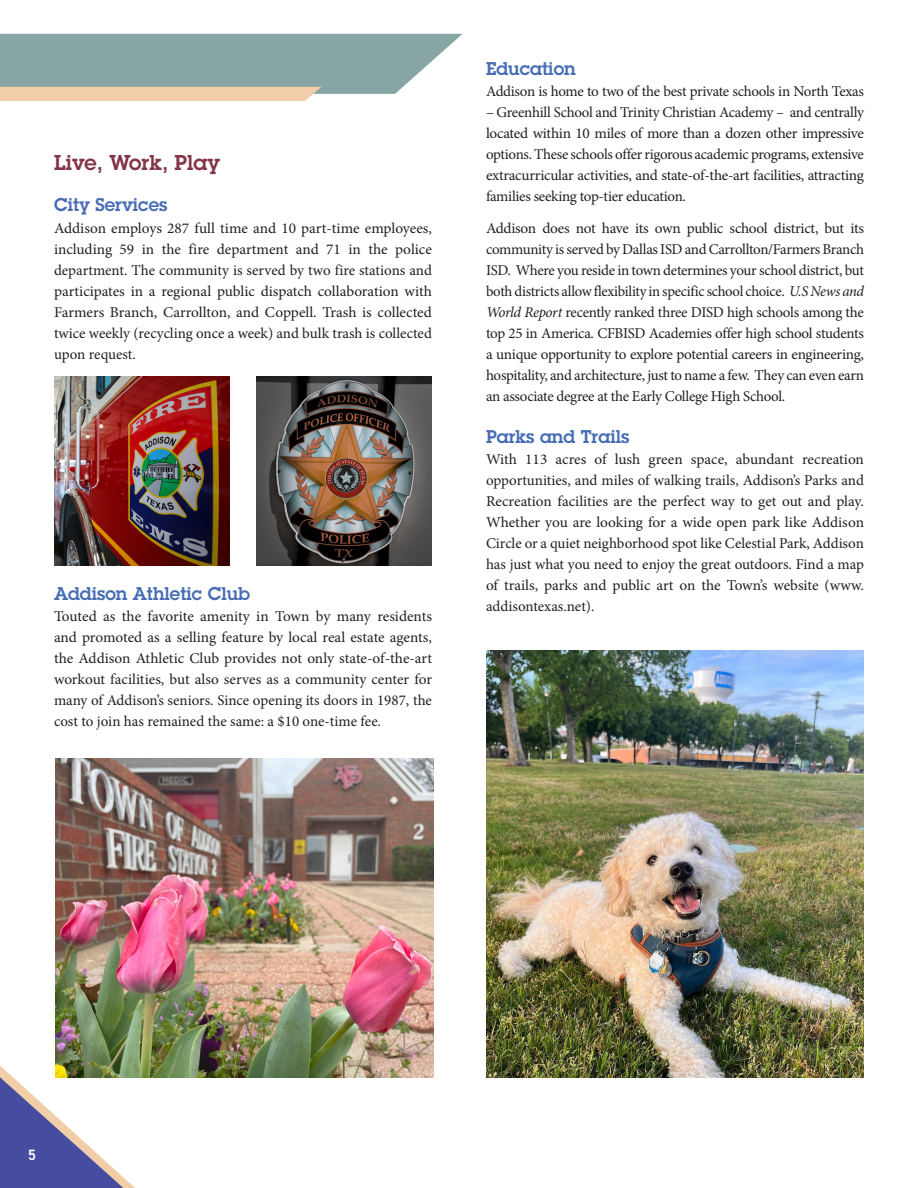
<style>
.page{position:relative;width:918px;height:1188px;background:#fff}
.page>*{position:absolute;margin:0;border:0;box-sizing:border-box;transform-origin:0 0}
.Section_Header{font:600 21px "Lubalin Graph Std";color:#843448}
.SubHeaders{font:600 18px "Lubalin Graph Std";color:#476cb4}
.Body_Copy{font:15px/21px "Minion Pro";letter-spacing:-.01em;color:#231f20;text-align:justify}
.t1{font:600 15px "DIN2014";color:#fff}
.s1{font-style:italic}
</style>
<div class="page">
<img style="left:54px;top:376px;width:176px;height:189px">
<img style="left:256px;top:376px;width:176px;height:190px">
<img style="left:486px;top:650px;width:378px;height:428px">
<img style="left:55px;top:758px;width:378px;height:320px">
<svg style="left:0;top:34px;width:462px;height:67px;background:#a1b3ad"></svg>
<svg style="left:0;top:1054px;width:150px;height:134px"></svg>
<p class="Section_Header" style="left:54px;top:148px;width:168px">Live, Work, Play</p>
<p class="SubHeaders" style="left:54px;top:192px;width:115px">City Services</p>
<p class="Body_Copy" style="left:54px;top:217px;width:380px">Addison employs 287 full time and 10 part-time employees, including 59 in the fire department and 71 in the police department. The community is served by two fire stations and participates in a regional public dispatch collaboration with Farmers Branch, Carrollton, and Coppell. Trash is collected twice weekly (recycling once a week) and bulk trash is collected upon request.</p>
<p class="SubHeaders" style="left:54px;top:582px;width:198px">Addison Athletic Club</p>
<p class="Body_Copy" style="left:54px;top:606px;width:380px">Touted as the favorite amenity in Town by many residents and promoted as a selling feature by local real estate agents, the Addison Athletic Club provides not only state-of-the-art workout facilities, but also serves as a community center for many of Addison’s seniors. Since opening its doors in 1987, the cost to join has remained the same: a $10 one-time fee.</p>
<p class="SubHeaders" style="left:486px;top:57px;width:91px">Education</p>
<p class="Body_Copy" style="left:486px;top:81px;width:380px">Addison is home to two of the best private schools in North Texas</p>
<p class="Body_Copy" style="left:486px;top:102px;width:380px">– Greenhill School and Trinity Christian Academy – and centrally located within 10 miles of more than a dozen other impressive options. These schools offer rigorous academic programs, extensive extracurricular activities, and state-of-the-art facilities, attracting families seeking top-tier education.</p>
<p class="Body_Copy" style="left:486px;top:217px;width:380px">Addison does not have its own public school district, but its community is served by Dallas ISD and Carrollton/Farmers Branch ISD. Where you reside in town determines your school district, but both districts allow flexibility in specific school choice. <span class="s1">U.S News and World Report</span> recently ranked three DISD high schools among the top 25 in America. CFBISD Academies offer high school students a unique opportunity to explore potential careers in engineering, hospitality, and architecture, just to name a few. They can even earn an associate degree at the Early College High School.</p>
<p class="SubHeaders" style="left:486px;top:424px;width:145px">Parks and Trails</p>
<p class="Body_Copy" style="left:486px;top:448px;width:380px">With 113 acres of lush green space, abundant recreation opportunities, and miles of walking trails, Addison’s Parks and Recreation facilities are the perfect way to get out and play.<br>Whether you are looking for a wide open park like Addison Circle or a quiet neighborhood spot like Celestial Park, Addison has just what you need to enjoy the great outdoors. Find a map of trails, parks and public art on the Town’s website (www. addisontexas.net).</p>
<p class="t1" style="left:28px;top:1145px;width:9px">5</p>
</div>
